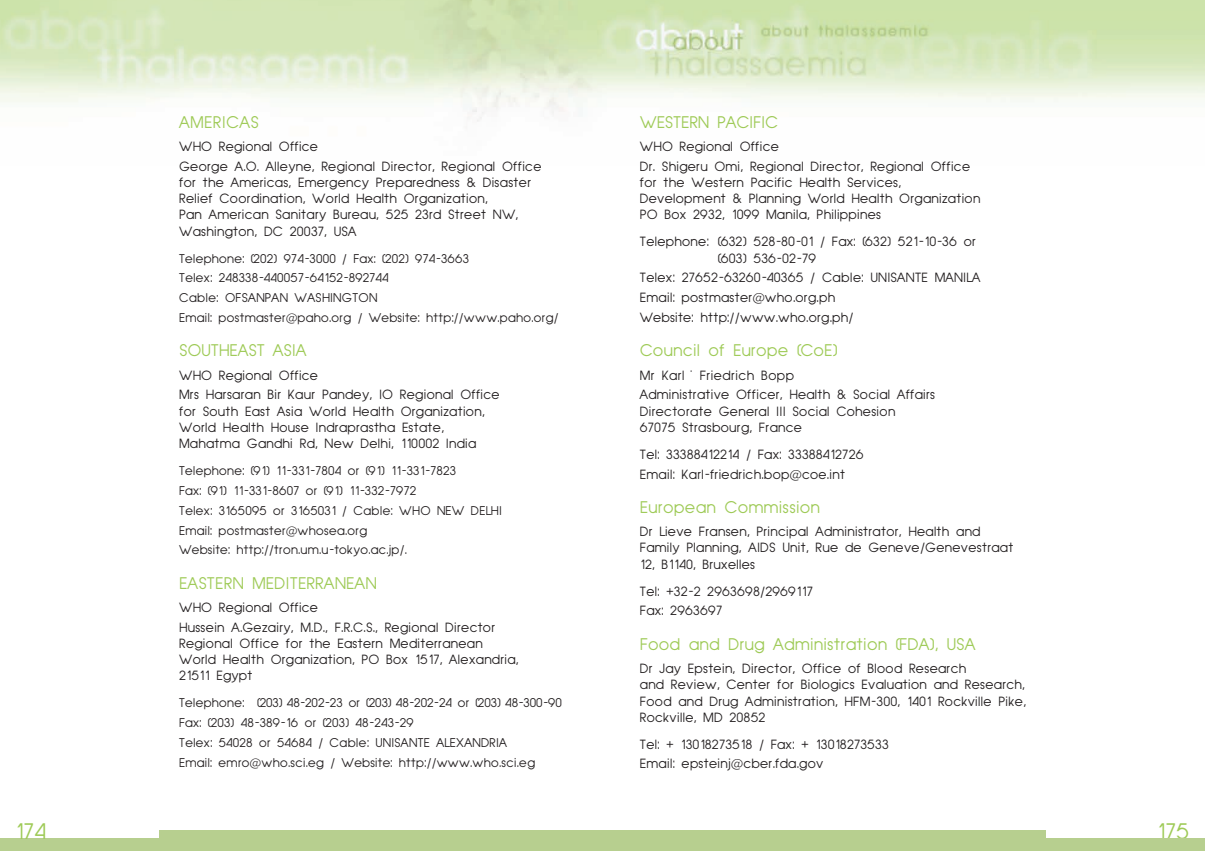
<style>
.page{position:relative;width:1205px;height:851px;background:#fff}
.page>*{position:absolute;margin:0;border:0;box-sizing:border-box;transform-origin:0 0}
.t1{font:20px "UB Front Normal";color:#9eca56}
.t2{font:15px "UB Front Normal";color:#9eca56}
.t3{font:11.88px/16.2px "UB Front Normal";color:#231f20}
.t4{font:11.25px/19.8px "UB Front Normal";color:#231f20}
</style>
<div class="page">
<img style="left:0;top:0;width:1204px;height:122px">
<div style="left:0;top:838px;width:1204px;height:12px;background:#b7cf8f"></div>
<div style="left:159px;top:830px;width:886px;height:8px;background:#b7cf8f"></div>
<p class="t2" style="left:178px;top:113px;width:81px">AMERICAS</p>
<p class="t3" style="left:178px;top:137px;width:364px;line-height:19.8px">WHO Regional Office<br>George A.O. Alleyne, Regional Director, Regional Office</p>
<p class="t3" style="left:178px;top:175px;width:354px">for the Americas, Emergency Preparedness &amp; Disaster Relief Coordination, World Health Organization,<br>Pan American Sanitary Bureau, 525 23rd Street NW, Washington, DC 20037, USA</p>
<p class="t4" style="left:178px;top:249px;width:381px">Telephone: (202) 974-3000 / Fax: (202) 974-3663<br>Telex: 248338-440057-64152-892744<br>Cable: OFSANPAN WASHINGTON<br>Email: postmaster@paho.org / Website: http://www.paho.org/</p>
<p class="t2" style="left:178px;top:342px;width:129px">SOUTHEAST ASIA</p>
<p class="t3" style="left:178px;top:365px;width:322px;line-height:19.8px">WHO Regional Office<br>Mrs Harsaran Bir Kaur Pandey, IO Regional Office</p>
<p class="t3" style="left:178px;top:403px;width:307px">for South East Asia World Health Organization,<br>World Health House Indraprastha Estate,<br>Mahatma Gandhi Rd, New Delhi, 110002 India</p>
<p class="t4" style="left:178px;top:461px;width:325px">Telephone: (91) 11-331-7804 or (91) 11-331-7823<br>Fax: (91) 11-331-8607 or (91) 11-332-7972<br>Telex: 3165095 or 3165031 / Cable: WHO NEW DELHI Email: postmaster@whosea.org<br>Website: http://tron.um.u-tokyo.ac.jp/.</p>
<p class="t2" style="left:178px;top:574px;width:199px">EASTERN MEDITERRANEAN</p>
<p class="t3" style="left:178px;top:597px;width:318px;line-height:19.8px">WHO Regional Office<br>Hussein A.Gezairy, M.D., F.R.C.S., Regional Director</p>
<p class="t3" style="left:178px;top:635px;width:341px">Regional Office for the Eastern Mediterranean<br>World Health Organization, PO Box 1517, Alexandria,<br>21511 Egypt</p>
<p class="t4" style="left:178px;top:693px;width:384px">Telephone: (203) 48-202-23 or (203) 48-202-24 or (203) 48-300-90<br>Fax: (203) 48-389-16 or (203) 48-243-29<br>Telex: 54028 or 54684 / Cable: UNISANTE ALEXANDRIA<br>Email: emro@who.sci.eg / Website: http://www.who.sci.eg</p>
<p class="t2" style="left:639px;top:113px;width:140px">WESTERN PACIFIC</p>
<p class="t3" style="left:639px;top:137px;width:332px;line-height:19.8px">WHO Regional Office<br>Dr. Shigeru Omi, Regional Director, Regional Office</p>
<p class="t3" style="left:639px;top:175px;width:342px">for the Western Pacific Health Services,<br>Development &amp; Planning World Health Organization<br>PO Box 2932, 1099 Manila, Philippines</p>
<p class="t3" style="left:717px;top:234px;width:260px;text-indent:-78px">Telephone: (632) 528-80-01 / Fax: (632) 521-10-36 or (603) 536-02-79</p>
<p class="t3" style="left:639px;top:268px;width:342px;line-height:19.8px">Telex: 27652-63260-40365 / Cable: UNISANTE MANILA<br>Email: postmaster@who.org.ph<br>Website: http://www.who.org.ph/</p>
<p class="t2" style="left:639px;top:342px;width:200px">Council of Europe (CoE)</p>
<p class="t3" style="left:639px;top:365px;width:297px;line-height:19.8px">Mr Karl ñ Friedrich Bopp<br>Administrative Officer, Health &amp; Social Affairs</p>
<p class="t3" style="left:639px;top:403px;width:257px">Directorate General III Social Cohesion<br>67075 Strasbourg, France</p>
<p class="t3" style="left:639px;top:445px;width:225px;line-height:19.8px">Tel: 33388412214 / Fax: 33388412726<br>Email: Karl-friedrich.bop@coe.int</p>
<p class="t2" style="left:639px;top:499px;width:182px">European Commission</p>
<p class="t3" style="left:639px;top:524px;width:375px">Dr Lieve Fransen, Principal Administrator, Health and<br>Family Planning, AIDS Unit, Rue de Geneve/Genevestraat<br>12, B1140, Bruxelles</p>
<p class="t3" style="left:639px;top:581px;width:175px;line-height:19.8px">Tel: +32-2 2963698/2969117<br>Fax: 2963697</p>
<p class="t2" style="left:639px;top:635px;width:337px">Food and Drug Administration (FDA), USA</p>
<p class="t3" style="left:639px;top:660px;width:388px">Dr Jay Epstein, Director, Office of Blood Research<br>and Review, Center for Biologics Evaluation and Research, Food and Drug Administration, HFM-300, 1401 Rockville Pike, Rockville, MD 20852</p>
<p class="t3" style="left:639px;top:734px;width:251px;line-height:19.8px">Tel: + 13018273518 / Fax: + 13018273533<br>Email: epsteinj@cber.fda.gov</p>
<h1 class="t1" style="left:14px;top:820px;width:33px">174</h1>
<h1 class="t1" style="left:1155px;top:820px;width:34px">175</h1>
</div>
